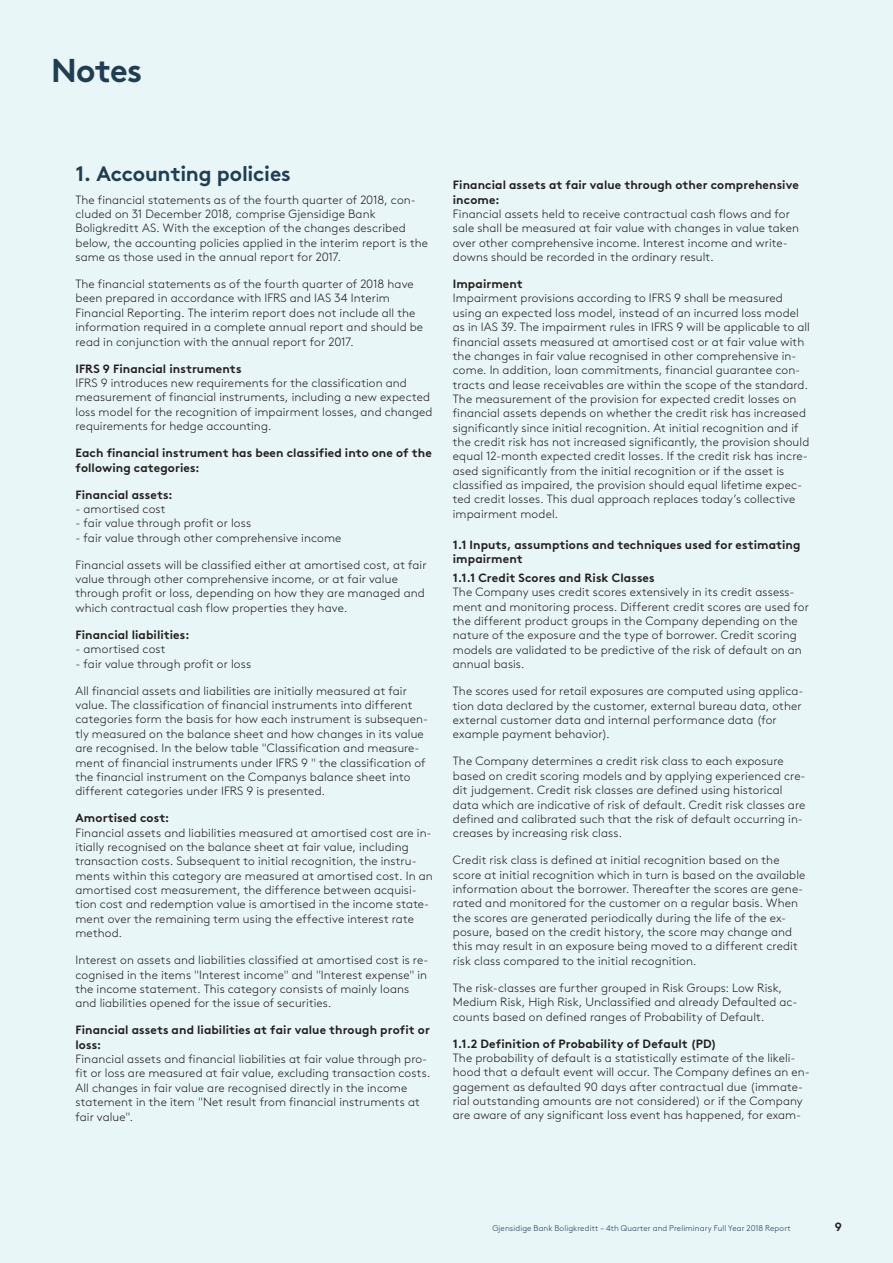
<style>
.page{position:relative;width:893px;height:1263px;background:#e9f6f7}
.page>*{position:absolute;margin:0;border:0;box-sizing:border-box;transform-origin:0 0}
.Heading_02{font:700 33px "Gjen Brown OT";letter-spacing:-.02em;color:#203e53}
.Subheading_01{font:700 21px "Gjen Brown OT";letter-spacing:-.01em;color:#203e53}
.Brødtekst{font:300 12px/14.4px "Gjen Brown OT";letter-spacing:.01em;color:#231f20}
.Brødtekst-2{font:700 12px/14.4px "Gjen Brown OT";letter-spacing:.005em;color:#231f20}
.Subheading_03{font:700 12px/14.4px "Gjen Brown OT";letter-spacing:.01em;color:#231f20}
.t1{font:300 8.25px "Gjen Brown OT";letter-spacing:.01em;color:#203e53}
.s1{font-weight:700}
</style>
<div class="page">
<p class="Heading_02" style="left:51px;top:44px;width:93px">Notes</p>
<p class="Subheading_01" style="left:75px;top:156px;width:217px">1. Accounting policies</p>
<p class="Brødtekst" style="left:75px;top:191px;width:354px">The financial statements as of the fourth quarter of 2018, con&shy;cluded on 31 December 2018, comprise Gjensidige Bank Boligkreditt AS. With the exception of the changes described below, the accounting policies applied in the interim report is the same as those used in the annual report for 2017.</p>
<p class="Brødtekst" style="left:75px;top:276px;width:349px">The financial statements as of the fourth quarter of 2018 have been prepared in accordance with IFRS and IAS 34 Interim Financial Reporting. The interim report does not include all the information required in a complete annual report and should be read in conjunction with the annual report for 2017.</p>
<p class="Brødtekst" style="left:75px;top:360px;width:359px"><span class="s1">IFRS 9 Financial instruments<br></span>IFRS 9 introduces new requirements for the classification and measurement of financial instruments, including a new expected loss model for the recognition of impairment losses, and changed requirements for hedge accounting.</p>
<p class="Brødtekst-2" style="left:75px;top:444px;width:358px">Each financial instrument has been classified into one of the following categories:</p>
<p class="Brødtekst-2" style="left:75px;top:486px;width:99px">Financial assets:</p>
<p class="Brødtekst" style="left:75px;top:501px;width:92px">- amortised cost</p>
<p class="Brødtekst" style="left:75px;top:515px;width:177px">- fair value through profit or loss</p>
<p class="Brødtekst" style="left:75px;top:529px;width:267px">- fair value through other comprehensive income</p>
<p class="Brødtekst" style="left:75px;top:557px;width:353px">Financial assets will be classified either at amortised cost, at fair value through other comprehensive income, or at fair value through profit or loss, depending on how they are managed and which contractual cash flow properties they have.</p>
<p class="Brødtekst-2" style="left:75px;top:626px;width:116px">Financial liabilities:</p>
<p class="Brødtekst" style="left:75px;top:641px;width:92px">- amortised cost</p>
<p class="Brødtekst" style="left:75px;top:655px;width:177px">- fair value through profit or loss</p>
<p class="Brødtekst" style="left:75px;top:682px;width:354px">All financial assets and liabilities are initially measured at fair value. The classification of financial instruments into different categories form the basis for how each instrument is subsequen&shy;tly measured on the balance sheet and how changes in its value are recognised. In the below table "Classification and measure&shy;ment of financial instruments under IFRS 9 " the classification of the financial instrument on the Companys balance sheet into different categories under IFRS 9 is presented.</p>
<p class="Brødtekst" style="left:75px;top:810px;width:359px"><span class="s1">Amortised cost:<br></span>Financial assets and liabilities measured at amortised cost are in&shy;itially recognised on the balance sheet at fair value, including transaction costs. Subsequent to initial recognition, the instru&shy;ments within this category are measured at amortised cost. In an amortised cost measurement, the difference between acquisi&shy;tion cost and redemption value is amortised in the income state&shy;ment over the remaining term using the effective interest rate method.</p>
<p class="Brødtekst" style="left:75px;top:952px;width:354px">Interest on assets and liabilities classified at amortised cost is re&shy;cognised in the items "Interest income" and "Interest expense" in the income statement. This category consists of mainly loans and liabilities opened for the issue of securities.</p>
<p class="Brødtekst" style="left:75px;top:1022px;width:356px"><span class="s1">Financial assets and liabilities at fair value through profit or loss:<br></span>Financial assets and financial liabilities at fair value through pro&shy;fit or loss are measured at fair value, excluding transaction costs.<br>All changes in fair value are recognised directly in the income statement in the item "Net result from financial instruments at fair value".</p>
<p class="Brødtekst" style="left:453px;top:177px;width:348px"><span class="s1">Financial assets at fair value through other comprehensive income:<br></span>Financial assets held to receive contractual cash flows and for sale shall be measured at fair value with changes in value taken over other comprehensive income. Interest income and write&shy;downs should be recorded in the ordinary result.</p>
<p class="Brødtekst" style="left:453px;top:276px;width:359px"><span class="s1">Impairment<br></span>Impairment provisions according to IFRS 9 shall be measured using an expected loss model, instead of an incurred loss model as in IAS 39. The impairment rules in IFRS 9 will be applicable to all financial assets measured at amortised cost or at fair value with the changes in fair value recognised in other comprehensive in&shy;come. In addition, loan commitments, financial guarantee con&shy;tracts and lease receivables are within the scope of the standard.<br>The measurement of the provision for expected credit losses on financial assets depends on whether the credit risk has increased significantly since initial recognition. At initial recognition and if the credit risk has not increased significantly, the provision should equal 12-month expected credit losses. If the credit risk has incre&shy;ased significantly from the initial recognition or if the asset is classified as impaired, the provision should equal lifetime expec&shy;ted credit losses. This dual approach replaces today’s collective impairment model.</p>
<p class="Subheading_03" style="left:453px;top:536px;width:349px">1.1 Inputs, assumptions and techniques used for estimating impairment</p>
<p class="Brødtekst" style="left:453px;top:570px;width:358px"><span class="s1">1.1.1 Credit Scores and Risk Classes<br></span>The Company uses credit scores extensively in its credit assess&shy;ment and monitoring process. Different credit scores are used for the different product groups in the Company depending on the nature of the exposure and the type of borrower. Credit scoring models are validated to be predictive of the risk of default on an annual basis.</p>
<p class="Brødtekst" style="left:453px;top:683px;width:352px">The scores used for retail exposures are computed using applica&shy;tion data declared by the customer, external bureau data, other external customer data and internal performance data (for example payment behavior).</p>
<p class="Brødtekst" style="left:453px;top:753px;width:354px">The Company determines a credit risk class to each exposure based on credit scoring models and by applying experienced cre&shy;dit judgement. Credit risk classes are defined using historical data which are indicative of risk of default. Credit risk classes are defined and calibrated such that the risk of default occurring in&shy;creases by increasing risk class.</p>
<p class="Brødtekst" style="left:453px;top:852px;width:354px">Credit risk class is defined at initial recognition based on the score at initial recognition which in turn is based on the available information about the borrower. Thereafter the scores are gene&shy;rated and monitored for the customer on a regular basis. When the scores are generated periodically during the life of the ex&shy;posure, based on the credit history, the score may change and this may result in an exposure being moved to a different credit risk class compared to the initial recognition.</p>
<p class="Brødtekst" style="left:453px;top:980px;width:346px">The risk-classes are further grouped in Risk Groups: Low Risk,<br>Medium Risk, High Risk, Unclassified and already Defaulted ac&shy;counts based on defined ranges of Probability of Default.</p>
<p class="Brødtekst" style="left:453px;top:1035px;width:358px"><span class="s1">1.1.2 Definition of Probability of Default (PD)<br></span>The probability of default is a statistically estimate of the likeli&shy;hood that a default event will occur. The Company defines an en&shy;gagement as defaulted 90 days after contractual due (immate&shy;rial outstanding amounts are not considered) or if the Company are aware of any significant loss event has happened, for exam-</p>
<p class="t1" style="left:594px;top:1222px;width:198px">Gjensidige For1ikring – h ttil i år og fjerde kvartal 2012</p>
<p class="Brødtekst-2" style="left:835px;top:1218px;width:9px">9</p>
<p class="t1" style="left:492px;top:1222px;width:300px">Gjensidige Bank Boligkreditt – 4th Quarter and Preliminary Full Year 2018 Report</p>
</div>
